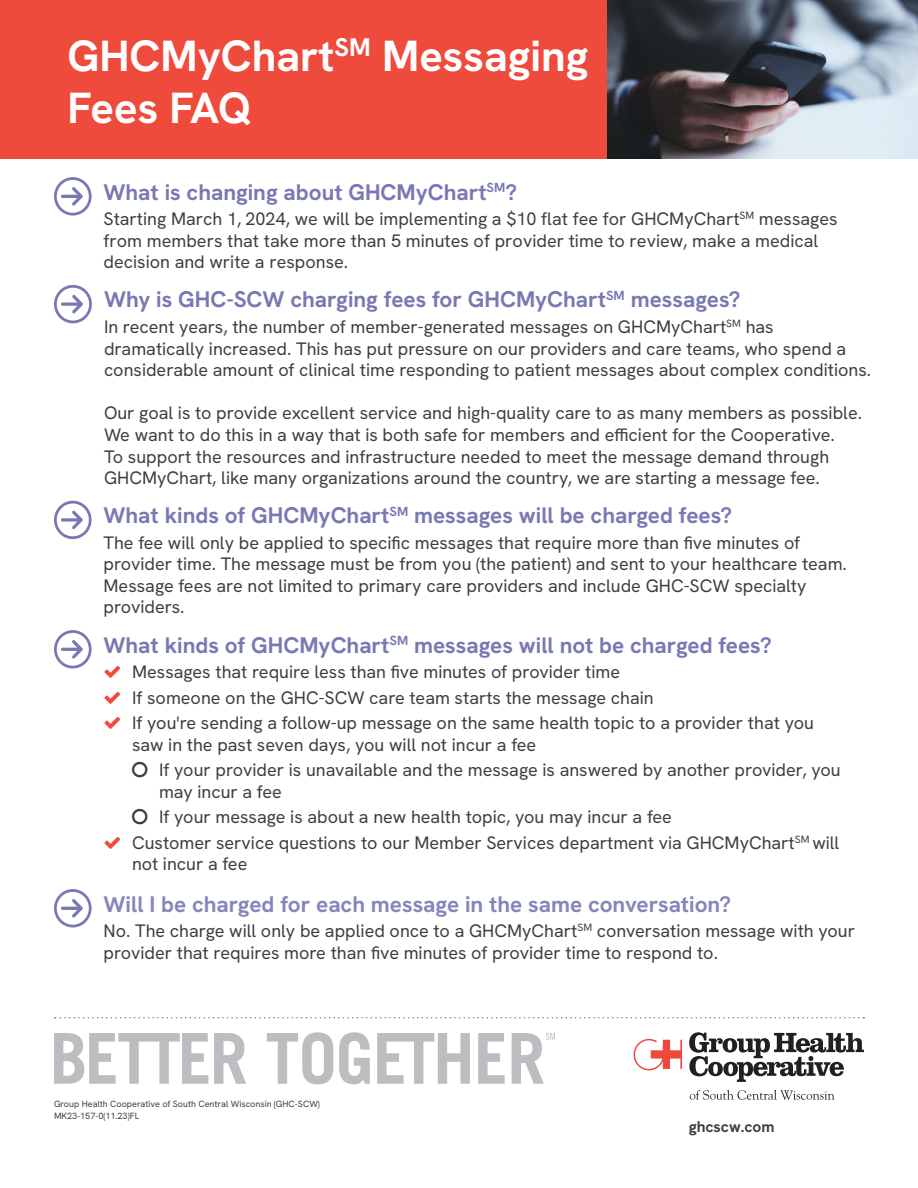
<style>
.page{position:relative;width:918px;height:1188px;background:#fff}
.page>*{position:absolute;margin:0;border:0;box-sizing:border-box;transform-origin:0 0}
.t1{font:700 43.5px/52.2px "Hanken Grotesk";color:#fff}
.t2{font:700 22.5px "Hanken Grotesk";color:#7879b3}
.t3{font:700 22.5px "Hanken Grotesk";color:#8586ba}
.t4{font:18px/21.6px "Hanken Grotesk";color:#3e3e3f}
.t5{font:700 15.45px "Hanken Grotesk";color:#3e3e3f}
.t6{font:9px/12px "Hanken Grotesk";color:#3e3e3f}
.s1{font-style:inherit}
</style>
<div class="page">
<svg style="left:54px;top:1033px;width:154px;height:51px"></svg>
<svg style="left:214px;top:1033px;width:32px;height:51px"></svg>
<svg style="left:267px;top:1032px;width:66px;height:52px"></svg>
<svg style="left:339px;top:1032px;width:31px;height:52px"></svg>
<svg style="left:377px;top:1033px;width:93px;height:51px"></svg>
<svg style="left:478px;top:1033px;width:27px;height:51px"></svg>
<svg style="left:512px;top:1033px;width:43px;height:51px"></svg>
<svg style="left:689px;top:1032px;width:175px;height:50px"></svg>
<svg style="left:633px;top:1038px;width:49px;height:33px"></svg>
<svg style="left:690px;top:1090px;width:145px;height:10px"></svg>
<svg style="left:55px;top:1017px;width:809px;height:2px"></svg>
<div style="left:0;top:0;width:918px;height:159px;background:#ef4b3d"></div>
<img style="left:608px;top:0;width:310px;height:159px">
<svg style="left:54px;top:177px;width:38px;height:39px"></svg>
<svg style="left:54px;top:285px;width:38px;height:38px"></svg>
<svg style="left:54px;top:501px;width:38px;height:38px"></svg>
<svg style="left:54px;top:889px;width:38px;height:39px"></svg>
<svg style="left:54px;top:630px;width:38px;height:39px"></svg>
<h1 class="t1" style="left:68px;top:28px;width:522px">GHCMyChart<sup>SM</sup> Messaging<br>Fees FAQ</h1>
<p class="t2" style="left:104px;top:177px;width:415px">What is changing about GHCMyChart<sup>SM</sup>?</p>
<p class="t4" style="left:104px;top:208px;width:736px">Starting <span class="s1">March 1,</span> 2024, we will be implementing a $10 flat fee for GHCMyChart<sup>SM</sup> messages from members that take more than 5 minutes of provider time to review, make a medical decision and write a response.</p>
<p class="t2" style="left:104px;top:285px;width:638px">Why is GHC-SCW charging fees for GHCMyChart<sup>SM</sup> messages?</p>
<p class="t4" style="left:104px;top:315px;width:769px">In recent years, the number of member-generated messages on GHCMyChart<sup>SM</sup> has dramatically increased. This has put pressure on our providers and care teams, who spend a considerable amount of clinical time responding to patient messages about complex conditions.</p>
<p class="t4" style="left:104px;top:402px;width:760px">Our goal is to provide excellent service and high-quality care to as many members as possible.<br>We want to do this in a way that is both safe for members and efficient for the Cooperative.<br>To support the resources and infrastructure needed to meet the message demand through GHCMyChart, like many organizations around the country, we are starting a message fee.</p>
<p class="t2" style="left:104px;top:501px;width:630px">What kinds of GHCMyChart<sup>SM</sup> messages will be charged fees?</p>
<p class="t4" style="left:104px;top:531px;width:745px">The fee will only be applied to specific messages that require more than five minutes of provider time. The message must be from you (the patient) and sent to your healthcare team.<br>Message fees are not limited to primary care providers and include GHC-SCW specialty providers.</p>
<p class="t2" style="left:104px;top:630px;width:670px">What kinds of GHCMyChart<sup>SM</sup> messages will not be charged fees?</p>
<p class="t4" style="left:132px;top:661px;width:490px">Messages that require less than five minutes of provider time</p>
<p class="t4" style="left:132px;top:686px;width:523px">If someone on the GHC-SCW care team starts the message chain</p>
<p class="t4" style="left:132px;top:712px;width:684px">If you're sending a follow-up message on the same health topic to a provider that you saw in the past seven days, you will not incur a fee</p>
<p class="t4" style="left:159px;top:759px;width:683px">If your provider is unavailable and the message is answered by another provider, you may incur a fee</p>
<p class="t4" style="left:159px;top:806px;width:514px">If your message is about a new health topic, you may incur a fee</p>
<p class="t4" style="left:132px;top:831px;width:709px">Customer service questions to our Member Services department via GHCMyChart<sup>SM</sup> will not incur a fee</p>
<p class="t3" style="left:104px;top:889px;width:629px">Will I be charged for each message in the same conversation?</p>
<p class="t4" style="left:104px;top:920px;width:753px">No. The charge will only be applied once to a GHCMyChart<sup>SM</sup> conversation message with your provider that requires more than five minutes of provider time to respond to.</p>
<p class="t6" style="left:54px;top:1098px;width:267px">Group Health Cooperative of South Central Wisconsin (GHC-SCW)<br>MK23-157-0(11.23)FL</p>
<p class="t5" style="left:689px;top:1117px;width:87px">ghcscw.com</p>
</div>
